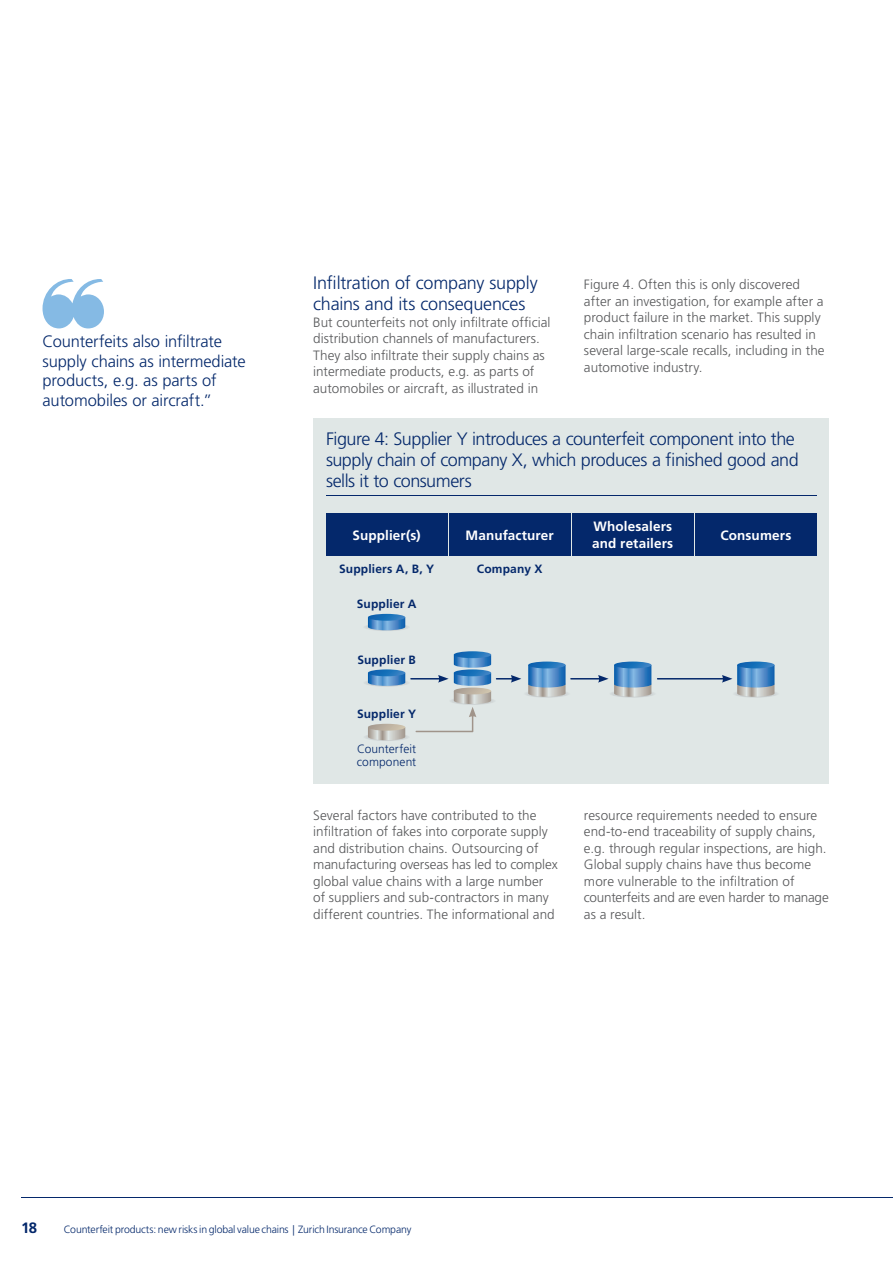
<style>
.page{position:relative;width:893px;height:1263px;background:#fff}
.page>*{position:absolute;margin:0;border:0;box-sizing:border-box;transform-origin:0 0}
.t1{font:300 18px/21px "Frutiger LT Std";letter-spacing:-.025em;color:#04286b}
.t2{font:300 16.5px/19.5px "Frutiger LT Std";letter-spacing:-.01em;color:#04286b}
.t3{font:700 15px "Frutiger LT Std";color:#04286b}
.t4{font:300 13.5px/16.5px "Frutiger LT Std";color:#57585a}
.t5{font:700 13.5px/16.5px "Frutiger LT Std";letter-spacing:.01em;color:#fff}
.t6{font:700 12px "Frutiger LT Std";letter-spacing:.015em;color:#04286b}
.t7{font:300 12px/13.5px "Frutiger LT Std";letter-spacing:.005em;color:#04286b}
.t8{font:300 10.5px "Frutiger LT Std";letter-spacing:-.015em;color:#04286b}
</style>
<div class="page">
<hr style="left:21px;top:1197px;width:872px;height:1px;background:#04286b">
<svg style="left:43px;top:279px;width:61px;height:49px"></svg>
<div style="left:313px;top:418px;width:516px;height:366px;background:#e0e7e6"></div>
<hr style="left:326px;top:495px;width:490px;height:1px;background:#04286b">
<div style="left:449px;top:513px;width:121px;height:43px;background:#04286b"></div>
<div style="left:572px;top:513px;width:121px;height:43px;background:#04286b"></div>
<div style="left:695px;top:513px;width:121px;height:43px;background:#04286b"></div>
<div style="left:326px;top:513px;width:121px;height:43px;background:#04286b"></div>
<img style="left:365px;top:623px;width:43px;height:8px">
<svg style="left:368px;top:614px;width:37px;height:16px"></svg>
<img style="left:365px;top:679px;width:43px;height:8px">
<svg style="left:368px;top:669px;width:37px;height:17px"></svg>
<img style="left:365px;top:733px;width:43px;height:8px">
<svg style="left:368px;top:724px;width:37px;height:16px"></svg>
<hr style="left:410px;top:678px;width:31px;height:1px;background:#04286b">
<hr style="left:570px;top:678px;width:31px;height:1px;background:#04286b">
<hr style="left:657px;top:678px;width:68px;height:1px;background:#04286b">
<svg style="left:416px;top:651px;width:105px;height:81px"></svg>
<img style="left:526px;top:692px;width:42px;height:6px">
<svg style="left:528px;top:661px;width:38px;height:36px"></svg>
<img style="left:627px;top:690px;width:27px;height:8px">
<svg style="left:598px;top:661px;width:53px;height:36px"></svg>
<img style="left:750px;top:690px;width:27px;height:8px">
<svg style="left:722px;top:661px;width:52px;height:36px"></svg>
<p class="t2" style="left:43px;top:332px;width:205px">Counterfeits also infiltrate supply chains as intermediate products, e.g. as parts of automobiles or aircraft.”</p>
<h1 class="t1" style="left:313px;top:273px;width:226px">Infiltration of company supply chains and its consequences</h1>
<p class="t4" style="left:313px;top:314px;width:239px">But counterfeits not only infiltrate official distribution channels of manufacturers.<br>They also infiltrate their supply chains as intermediate products, e.g. as parts of automobiles or aircraft, as illustrated in</p>
<p class="t4" style="left:584px;top:276px;width:242px">Figure 4. Often this is only discovered after an investigation, for example after a product failure in the market. This supply chain infiltration scenario has resulted in several large-scale recalls, including in the automotive industry.</p>
<h1 class="t1" style="left:326px;top:428px;width:474px">Figure 4: Supplier Y introduces a counterfeit component into the supply chain of company X, which produces a finished good and sells it to consumers</h1>
<p class="t5" style="left:466px;top:527px;width:90px">Manufacturer</p>
<p class="t5" style="left:592px;top:518px;width:83px">Wholesalers and retailers</p>
<p class="t5" style="left:352px;top:527px;width:70px">Supplier(s)</p>
<p class="t5" style="left:720px;top:527px;width:72px">Consumers</p>
<p class="t6" style="left:339px;top:562px;width:96px">Suppliers A, B, Y</p>
<p class="t6" style="left:477px;top:562px;width:67px">Company X</p>
<p class="t6" style="left:357px;top:597px;width:61px">Supplier A</p>
<p class="t6" style="left:357px;top:652px;width:60px">Supplier B</p>
<p class="t6" style="left:357px;top:707px;width:61px">Supplier Y</p>
<p class="t7" style="left:357px;top:742px;width:61px">Counterfeit component</p>
<p class="t4" style="left:313px;top:807px;width:246px">Several factors have contributed to the infiltration of fakes into corporate supply and distribution chains. Outsourcing of manufacturing overseas has led to complex global value chains with a large number of suppliers and sub-contractors in many different countries. The informational and</p>
<p class="t4" style="left:584px;top:807px;width:246px">resource requirements needed to ensure end-to-end traceability of supply chains, e.g. through regular inspections, are high.<br>Global supply chains have thus become more vulnerable to the infiltration of counterfeits and are even harder to manage as a result.</p>
<p class="t3" style="left:21px;top:1219px;width:18px">18</p>
<p class="t8" style="left:64px;top:1224px;width:349px">Counterfeit products: new risks in global value chains | Zurich Insurance Company</p>
</div>
